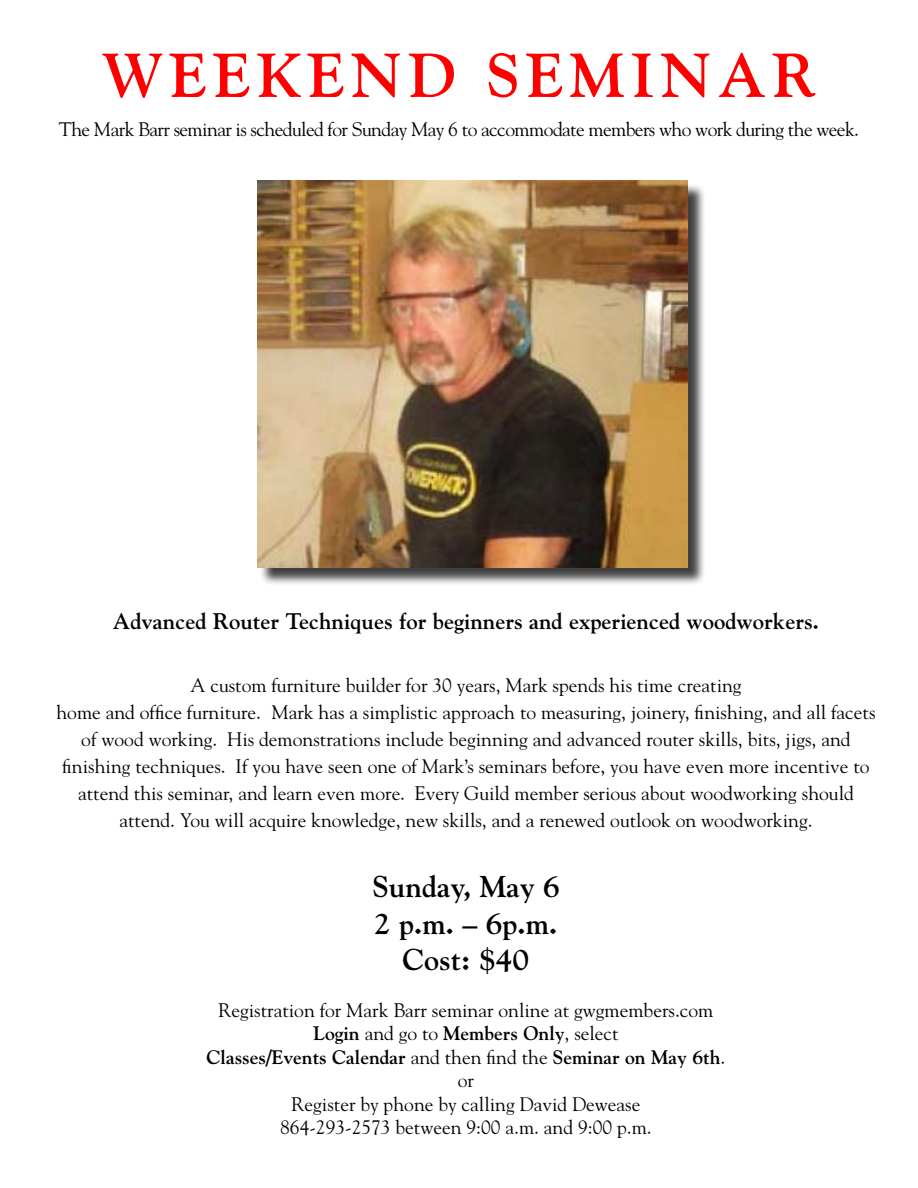
<style>
.page{position:relative;width:918px;height:1188px;background:#fff}
.page>*{position:absolute;margin:0;border:0;box-sizing:border-box;transform-origin:0 0}
.t1{font:700 61.5px "Goudy Std";letter-spacing:.1em;color:#f00}
.t2{font:700 30px/36.6px "Goudy Std";color:#000;text-align:center}
.t3{font:700 22.5px "Goudy Std";color:#000}
.t4{font:19.5px/27px "Goudy Std";color:#000;text-align:center}
.t5{font:19.5px "Goudy Std";letter-spacing:-.03em;color:#000}
.s1{font-weight:700}
</style>
<div class="page">
<div style="left:260px;top:183px;width:446px;height:403px;background:#000;opacity:.75"></div>
<img style="left:257px;top:181px;width:430px;height:386px">
<h1 class="t1" style="left:102px;top:39px;width:716px">WEEKEND SEMINAR</h1>
<p class="t5" style="left:59px;top:118px;width:802px">The Mark Barr seminar is scheduled for Sunday May 6 to accommodate members who work during the week.</p>
<p class="t3" style="left:113px;top:607px;width:708px">Advanced Router Techniques for beginners and experienced woodworkers.</p>
<p class="t4" style="left:56px;top:672px;width:821px">A custom furniture builder for 30 years, Mark spends his time creating<br>home and office furniture. Mark has a simplistic approach to measuring, joinery, finishing, and all facets of wood working. His demonstrations include beginning and advanced router skills, bits, jigs, and finishing techniques. If you have seen one of Mark’s seminars before, you have even more incentive to attend this seminar, and learn even more. Every Guild member serious about woodworking should attend. You will acquire knowledge, new skills, and a renewed outlook on woodworking.</p>
<h2 class="t2" style="left:372px;top:868px;width:189px">Sunday, May 6<br>2 p.m. – 6p.m.<br>Cost: $40</h2>
<p class="t4" style="left:207px;top:998px;width:520px;line-height:23.4px">Registration for Mark Barr seminar online at gwgmembers.com <span class="s1">Login</span> and go to <span class="s1">Members Only</span>, select<br><span class="s1">Classes/Events Calendar</span> and then find the <span class="s1">Seminar on May 6th</span>. or<br>Register by phone by calling David Dewease<br>864-293-2573 between 9:00 a.m. and 9:00 p.m.</p>
</div>
